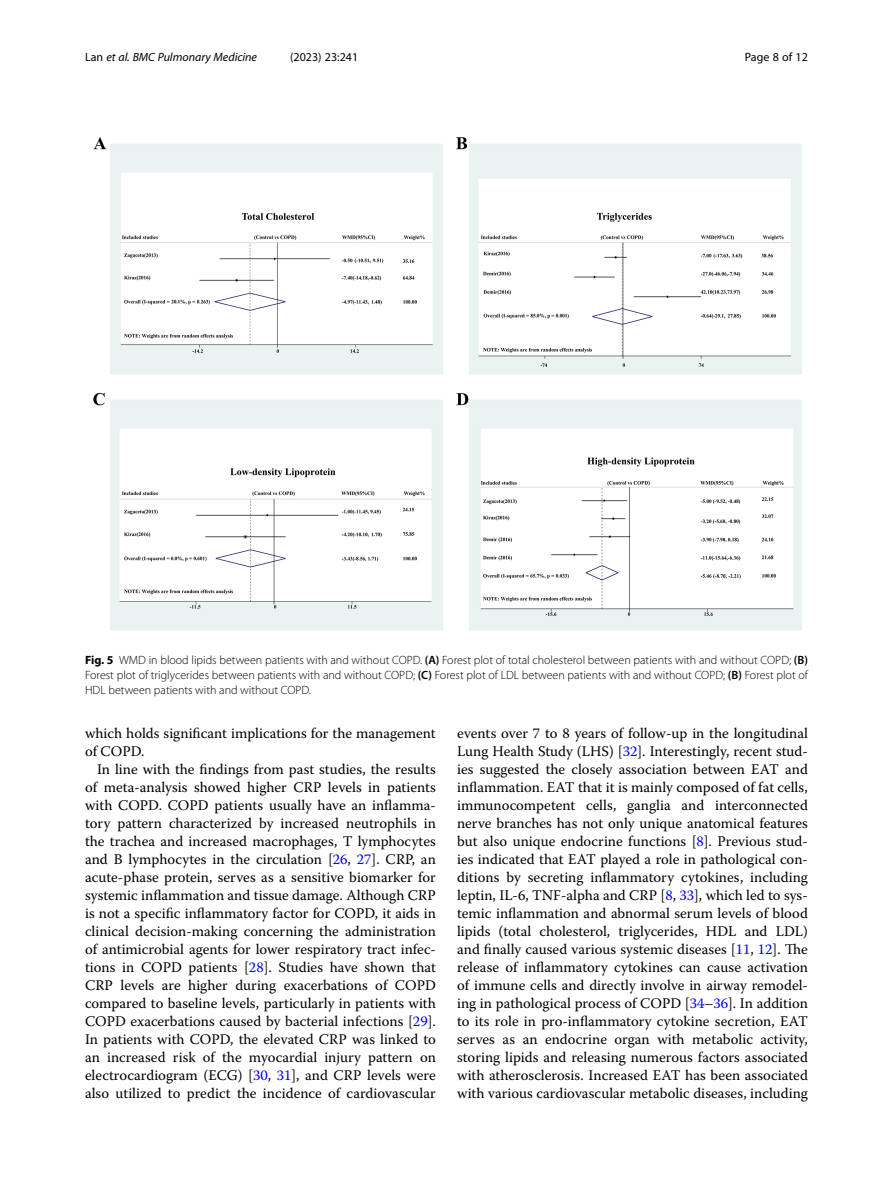
<style>
.page{position:relative;width:893px;height:1191px;background:#fff}
.page>*{position:absolute;margin:0;border:0;box-sizing:border-box;transform-origin:0 0}
.Body_Text_Indent{font:14.7px/18px "Warnock Pro";color:#000;text-align:justify}
.Figure_Caption{font:300 12px/15px "Myriad Pro";color:#000;text-align:justify}
.t1{font:italic 12px "Myriad Pro";color:#000}
.t2{font:12px "Myriad Pro";color:#000}
.s1{font-style:normal}
.s2{font-weight:700}
.s3{font-weight:600}
.s4{color:#00f}
</style>
<div class="page">
<img style="left:93px;top:137px;width:709px;height:493px">
<p class="t1" style="left:85px;top:50px;width:174px"><span class="s1">Lan</span> et al. BMC Pulmonary Medicine</p>
<p class="t2" style="left:290px;top:50px;width:70px">(2023) 23:241</p>
<p class="t2" style="left:745px;top:50px;width:65px">Page 8 of 12</p>
<p class="Figure_Caption" style="left:85px;top:652px;width:724px"><span class="s2">Fig. 5</span> WMD in blood lipids between patients with and without COPD. <span class="s3">(A)</span> Forest plot of total cholesterol between patients with and without COPD; <span class="s3">(B)<br></span>Forest plot of triglycerides between patients with and without COPD; <span class="s3">(C)</span> Forest plot of LDL between patients with and without COPD; <span class="s3">(B)</span> Forest plot of HDL between patients with and without COPD.</p>
<p class="Body_Text_Indent" style="left:85px;top:724px;width:352px">which holds significant implications for the management of COPD.</p>
<p class="Body_Text_Indent" style="left:85px;top:760px;width:352px;text-indent:12px">In line with the findings from past studies, the results of meta-analysis showed higher CRP levels in patients with COPD. COPD patients usually have an inflamma&shy;tory pattern characterized by increased neutrophils in the trachea and increased macrophages, T lymphocytes and B lymphocytes in the circulation [<span class="s4">26</span>, <span class="s4">27</span>]. CRP, an acute-phase protein, serves as a sensitive biomarker for systemic inflammation and tissue damage. Although CRP is not a specific inflammatory factor for COPD, it aids in clinical decision-making concerning the administration of antimicrobial agents for lower respiratory tract infec&shy;tions in COPD patients [<span class="s4">28</span>]. Studies have shown that CRP levels are higher during exacerbations of COPD compared to baseline levels, particularly in patients with COPD exacerbations caused by bacterial infections [<span class="s4">29</span>].<br>In patients with COPD, the elevated CRP was linked to an increased risk of the myocardial injury pattern on electrocardiogram (ECG) [<span class="s4">30</span>, <span class="s4">31</span>], and CRP levels were also utilized to predict the incidence of cardiovascular</p>
<p class="Body_Text_Indent" style="left:457px;top:724px;width:352px">events over 7 to 8 years of follow-up in the longitudinal Lung Health Study (LHS) [<span class="s4">32</span>]. Interestingly, recent stud&shy;ies suggested the closely association between EAT and inflammation. EAT that it is mainly composed of fat cells, immunocompetent cells, ganglia and interconnected nerve branches has not only unique anatomical features but also unique endocrine functions [<span class="s4">8</span>]. Previous stud&shy;ies indicated that EAT played a role in pathological con&shy;ditions by secreting inflammatory cytokines, including leptin, IL-6, TNF-alpha and CRP [<span class="s4">8</span>, <span class="s4">33</span>], which led to sys&shy;temic inflammation and abnormal serum levels of blood lipids (total cholesterol, triglycerides, HDL and LDL) and finally caused various systemic diseases [<span class="s4">11</span>, <span class="s4">12</span>]. The release of inflammatory cytokines can cause activation of immune cells and directly involve in airway remodel&shy;ing in pathological process of COPD [<span class="s4">34</span>–<span class="s4">36</span>]. In addition to its role in pro-inflammatory cytokine secretion, EAT serves as an endocrine organ with metabolic activity, storing lipids and releasing numerous factors associated with atherosclerosis. Increased EAT has been associated with various cardiovascular metabolic diseases, including</p>
</div>
